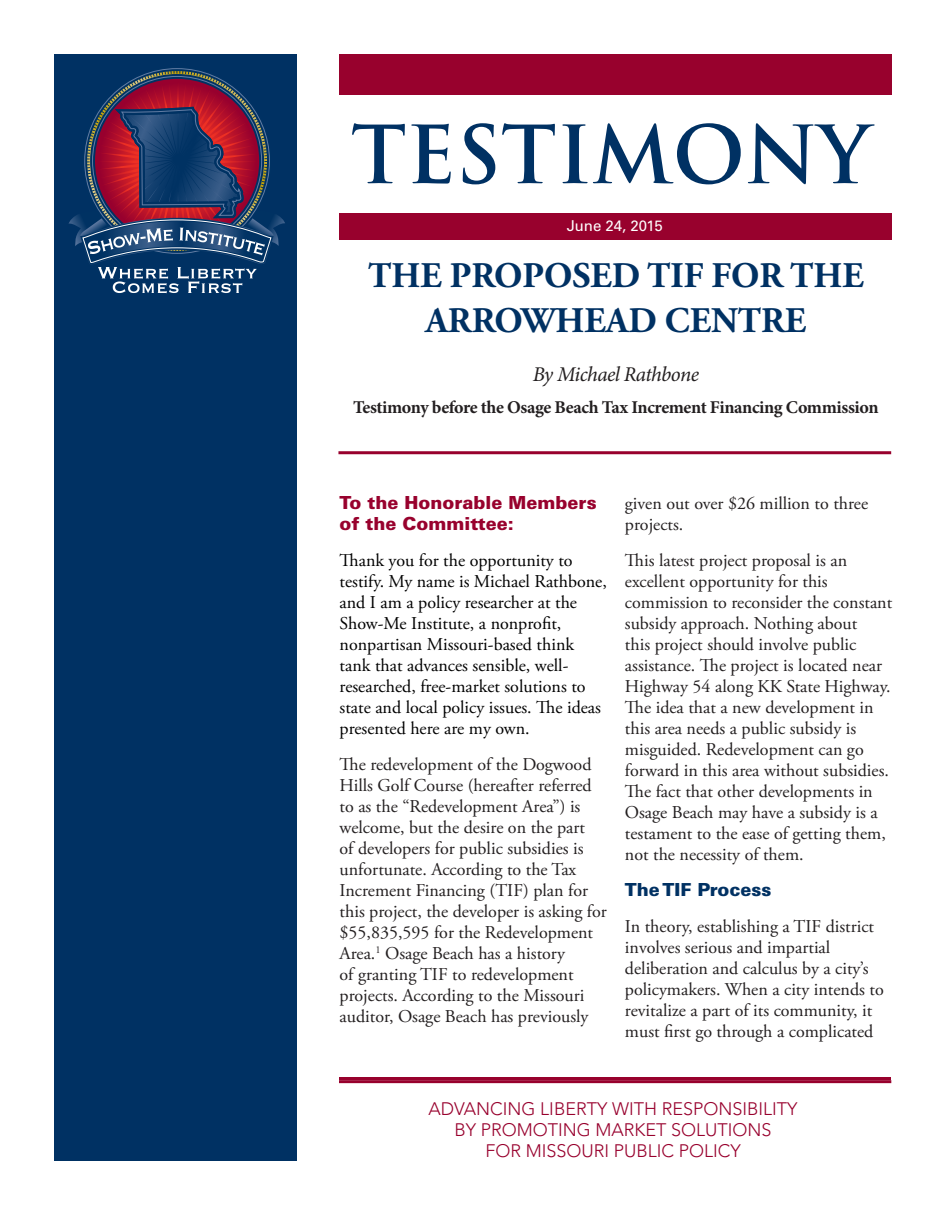
<style>
.page{position:relative;width:945px;height:1215px;background:#fff}
.page>*{position:absolute;margin:0;border:0;box-sizing:border-box;transform-origin:0 0}
.t1{font:700 78px "Trajan Pro";color:#003163}
.t2{font:700 36px/45px "Adobe Garamond Pro";color:#003163;text-align:center}
.t3{font:italic 21px "Minion Pro";letter-spacing:-.03em;color:#231f20}
.t4{font:18px/21px "Adobe Garamond Pro";color:#231f20}
.t5{font:18px/21px "Adobe Garamond Pro";color:#000}
.t6{font:300 18px/21px "Avenir LT Std";color:#98012d;text-align:center}
.Story_Credits{font:700 18px "Minion Pro";letter-spacing:-.02em;color:#231f20}
.t7{font:900 18px/21px "Univers LT Std";color:#98012d}
.t8{font:900 18px "Univers LT Std";color:#003163}
.Body_Copy{font:15px "Univers LT Std";color:#fff}
</style>
<div class="page">
<hr style="left:339px;top:1080px;width:552px;height:3px;background:#98012d">
<div style="left:339px;top:213px;width:552px;height:27px;background:#98012d"></div>
<div style="left:339px;top:54px;width:552px;height:40px;background:#98012d"></div>
<div style="left:54px;top:54px;width:243px;height:1107px;background:#003163"></div>
<svg style="left:69px;top:80px;width:216px;height:213px"></svg>
<hr style="left:338px;top:451px;width:553px;height:3px;background:#98012d">
<hr style="left:340px;top:1077px;width:551px;height:3px;background:#98012d">
<h1 class="t1" style="left:351px;top:106px;width:521px">TESTIMONY</h1>
<p class="Body_Copy" style="left:567px;top:217px;width:98px">June 24, 2015</p>
<p class="t2" style="left:368px;top:254px;width:497px">THE PROPOSED TIF FOR THE<br>ARROWHEAD CENTRE</p>
<p class="t3" style="left:533px;top:360px;width:168px">By Michael Rathbone</p>
<p class="Story_Credits" style="left:353px;top:395px;width:527px">Testimony before the Osage Beach Tax Increment Financing Commission</p>
<p class="t7" style="left:340px;top:492px;width:259px">To the Honorable Members of the Committee:</p>
<p class="t5" style="left:340px;top:551px;width:269px">Thank you for the opportunity to testify. My name is Michael Rathbone, and I am a policy researcher at the Show-Me Institute, a nonprofit, nonpartisan Missouri-based think tank that advances sensible, well&shy;researched, free-market solutions to state and local policy issues. The ideas presented here are my own.</p>
<p class="t4" style="left:340px;top:755px;width:269px">The redevelopment of the Dogwood Hills Golf Course (hereafter referred to as the “Redevelopment Area”) is welcome, but the desire on the part<br>of developers for public subsidies is unfortunate. According to the Tax Increment Financing (TIF) plan for this project, the developer is asking for $55,835,595 for the Redevelopment Area.<sup>1</sup> Osage Beach has a history<br>of granting TIF to redevelopment projects. According to the Missouri auditor, Osage Beach has previously</p>
<p class="t4" style="left:625px;top:494px;width:245px">given out over $26 million to three projects.</p>
<p class="t4" style="left:625px;top:551px;width:269px">This latest project proposal is an excellent opportunity for this commission to reconsider the constant subsidy approach. Nothing about<br>this project should involve public assistance. The project is located near Highway 54 along KK State Highway.<br>The idea that a new development in this area needs a public subsidy is misguided. Redevelopment can go forward in this area without subsidies.<br>The fact that other developments in Osage Beach may have a subsidy is a testament to the ease of getting them, not the necessity of them.</p>
<p class="t8" style="left:625px;top:879px;width:148px">The TIF Process</p>
<p class="t4" style="left:625px;top:917px;width:260px">In theory, establishing a TIF district involves serious and impartial deliberation and calculus by a city’s policymakers. When a city intends to revitalize a part of its community, it must first go through a complicated</p>
<p class="t6" style="left:429px;top:1099px;width:370px">ADVANCING LIBERTY WITH RESPONSIBILITY<br>BY PROMOTING MARKET SOLUTIONS<br>FOR MISSOURI PUBLIC POLICY</p>
</div>
